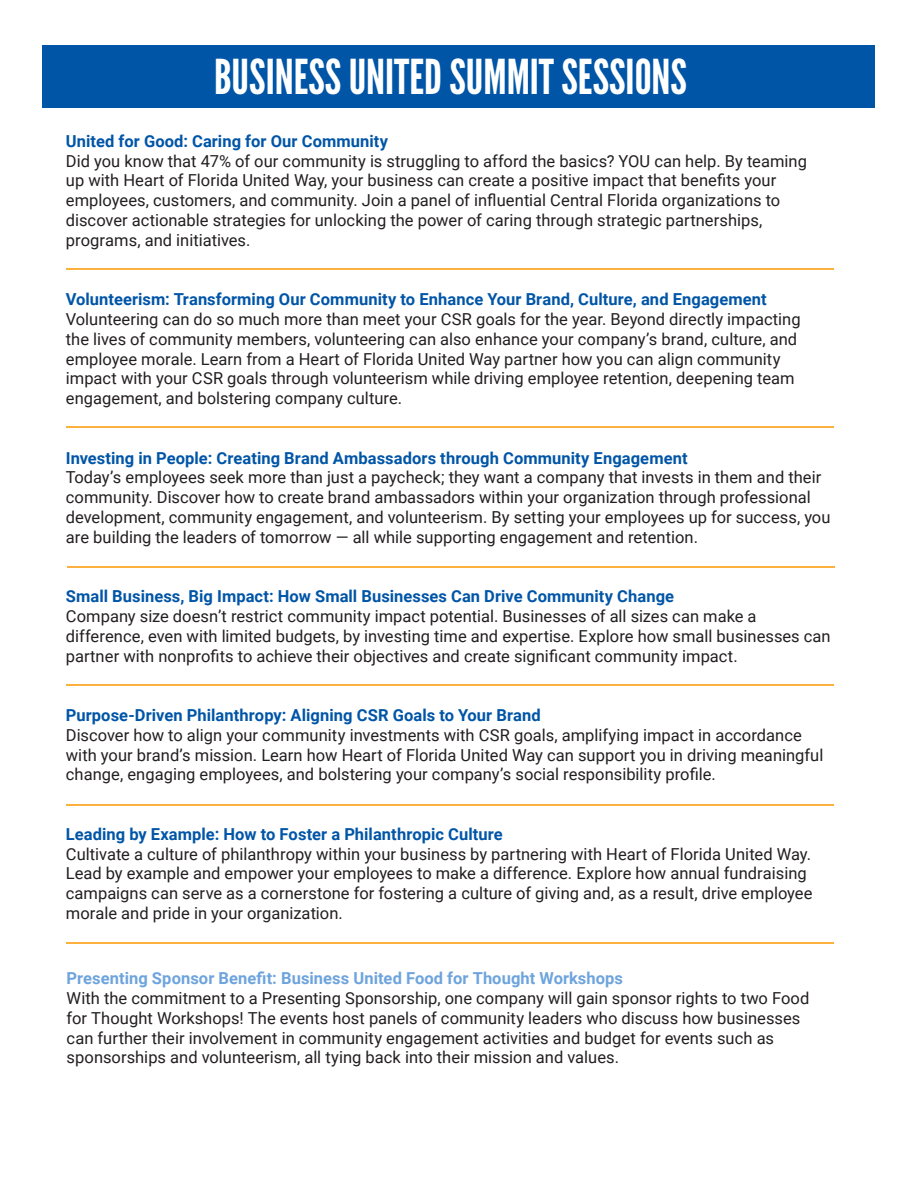
<style>
.page{position:relative;width:918px;height:1188px;background:#fff}
.page>*{position:absolute;margin:0;border:0;box-sizing:border-box;transform-origin:0 0}
.t1{font:48px "League Gothic";color:#fff}
.t2{font:16.5px/19.8px "Roboto";color:#231f20}
.t3{font:700 16.5px "Roboto";letter-spacing:.005em;color:#0155a7}
.t4{font:700 16.5px "Roboto";letter-spacing:.005em;color:#6ea4dd}
</style>
<div class="page">
<div style="left:43px;top:45px;width:832px;height:63px;background:#0155a7"></div>
<hr style="left:66px;top:268px;width:768px;height:1px;background:#fcb13e">
<hr style="left:66px;top:426px;width:768px;height:2px;background:#fcb13e">
<hr style="left:67px;top:567px;width:768px;height:1px;background:#fcb13e">
<hr style="left:66px;top:685px;width:768px;height:1px;background:#fcb13e">
<hr style="left:66px;top:804px;width:768px;height:1px;background:#fcb13e">
<hr style="left:66px;top:942px;width:768px;height:1px;background:#fcb13e">
<p class="t1" style="left:214px;top:48px;width:474px">BUSINESS UNITED SUMMIT SESSIONS</p>
<p class="t3" style="left:66px;top:129px;width:324px">United for Good: Caring for Our Community</p>
<p class="t2" style="left:66px;top:150px;width:743px">Did you know that 47% of our community is struggling to afford the basics? YOU can help. By teaming up with Heart of Florida United Way, your business can create a positive impact that benefits your employees, customers, and community. Join a panel of influential Central Florida organizations to discover actionable strategies for unlocking the power of caring through strategic partnerships, programs, and initiatives.</p>
<p class="t3" style="left:66px;top:288px;width:702px">Volunteerism: Transforming Our Community to Enhance Your Brand, Culture, and Engagement</p>
<p class="t2" style="left:66px;top:309px;width:736px">Volunteering can do so much more than meet your CSR goals for the year. Beyond directly impacting the lives of community members, volunteering can also enhance your company’s brand, culture, and employee morale. Learn from a Heart of Florida United Way partner how you can align community impact with your CSR goals through volunteerism while driving employee retention, deepening team engagement, and bolstering company culture.</p>
<p class="t3" style="left:66px;top:446px;width:623px">Investing in People: Creating Brand Ambassadors through Community Engagement</p>
<p class="t2" style="left:66px;top:467px;width:766px">Today’s employees seek more than just a paycheck; they want a company that invests in them and their community. Discover how to create brand ambassadors within your organization through professional development, community engagement, and volunteerism. By setting your employees up for success, you are building the leaders of tomorrow — all while supporting engagement and retention.</p>
<p class="t3" style="left:66px;top:585px;width:610px">Small Business, Big Impact: How Small Businesses Can Drive Community Change</p>
<p class="t2" style="left:66px;top:606px;width:766px">Company size doesn’t restrict community impact potential. Businesses of all sizes can make a difference, even with limited budgets, by investing time and expertise. Explore how small businesses can partner with nonprofits to achieve their objectives and create significant community impact.</p>
<p class="t3" style="left:66px;top:704px;width:476px">Purpose-Driven Philanthropy: Aligning CSR Goals to Your Brand</p>
<p class="t2" style="left:66px;top:725px;width:759px">Discover how to align your community investments with CSR goals, amplifying impact in accordance with your brand’s mission. Learn how Heart of Florida United Way can support you in driving meaningful change, engaging employees, and bolstering your company’s social responsibility profile.</p>
<p class="t3" style="left:66px;top:822px;width:439px">Leading by Example: How to Foster a Philanthropic Culture</p>
<p class="t2" style="left:66px;top:843px;width:748px">Cultivate a culture of philanthropy within your business by partnering with Heart of Florida United Way.<br>Lead by example and empower your employees to make a difference. Explore how annual fundraising campaigns can serve as a cornerstone for fostering a culture of giving and, as a result, drive employee morale and pride in your organization.</p>
<p class="t4" style="left:67px;top:967px;width:558px">Presenting Sponsor Benefit: Business United Food for Thought Workshops</p>
<p class="t2" style="left:67px;top:988px;width:744px">With the commitment to a Presenting Sponsorship, one company will gain sponsor rights to two Food for Thought Workshops! The events host panels of community leaders who discuss how businesses can further their involvement in community engagement activities and budget for events such as sponsorships and volunteerism, all tying back into their mission and values.</p>
</div>
